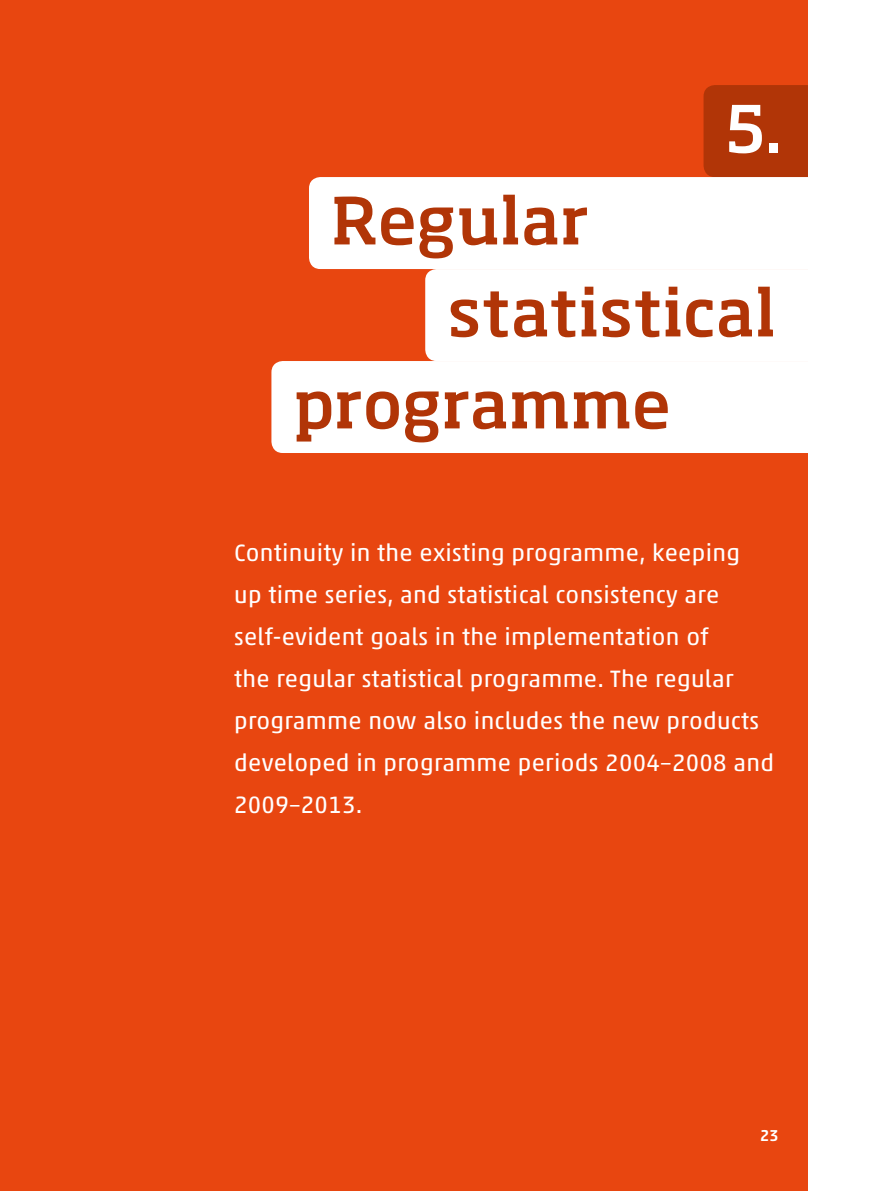
<style>
.page{position:relative;width:893px;height:1191px;background:#fff}
.page>*{position:absolute;margin:0;border:0;box-sizing:border-box;transform-origin:0 0}
.t1{font:500 64px "Soho Pro";color:#b13507}
.t2{font:500 64px "Soho Pro";color:#fff}
.t3{font:24px/42px "Akko Pro";letter-spacing:.01em;color:#fff}
.t4{font:500 16px "Akko Pro";color:#fff}
</style>
<div class="page">
<div style="left:0;top:0;width:808px;height:1191px;background:#e84610"></div>
<div style="left:703px;top:85px;width:105px;height:92px;background:#b13507"></div>
<div style="left:309px;top:177px;width:499px;height:92px;background:#fff"></div>
<div style="left:425px;top:269px;width:383px;height:92px;background:#fff"></div>
<div style="left:271px;top:361px;width:537px;height:92px;background:#fff"></div>
<h1 class="t2" style="left:726px;top:83px;width:58px">5.</h1>
<h1 class="t1" style="left:331px;top:175px;width:259px">Regular</h1>
<h1 class="t1" style="left:448px;top:267px;width:330px">statistical</h1>
<h1 class="t1" style="left:294px;top:359px;width:379px">programme</h1>
<p class="t3" style="left:234px;top:532px;width:541px">Continuity in the existing programme, keeping<br>up time series, and statistical consistency are self-evident goals in the implementation of<br>the regular statistical programme. The regular programme now also includes the new products developed in programme periods 2004–2008 and 2009–2013.</p>
<p class="t4" style="left:760px;top:1126px;width:20px">23</p>
</div>
